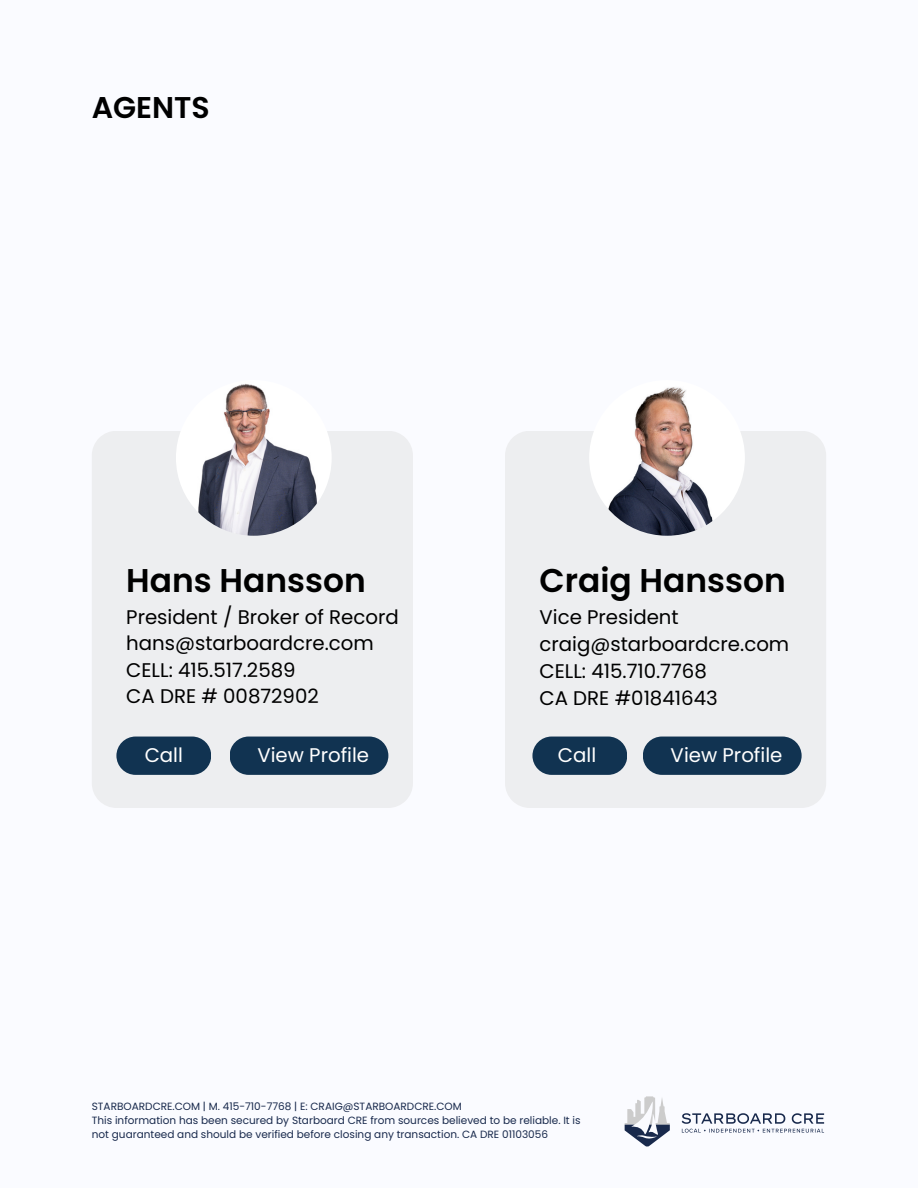
<style>
.page{position:relative;width:918px;height:1188px;background:#fafbff}
.page>*{position:absolute;margin:0;border:0;box-sizing:border-box;transform-origin:0 0}
.t1{font:600 32.85px "Poppins";color:#000}
.t2{font:600 30px "Poppins";color:#000}
.t3{font:19.8px/27.2px "Poppins";color:#000}
.t4{font:19.8px "Poppins";color:#fff}
.t5{font:10.5px/14px "Poppins";color:#18294c}
</style>
<div class="page">
<svg style="left:625px;top:1096px;width:45px;height:51px"></svg>
<svg style="left:682px;top:1113px;width:142px;height:20px"></svg>
<div style="left:505px;top:431px;width:321px;height:377px;background:#edeef0"></div>
<img style="left:589px;top:380px;width:156px;height:156px;border-radius:50%">
<div style="left:532px;top:737px;width:95px;height:38px;background:#113351;border-radius:19px"></div>
<div style="left:643px;top:737px;width:159px;height:38px;background:#113351;border-radius:19px"></div>
<div style="left:92px;top:431px;width:321px;height:377px;background:#edeef0"></div>
<img style="left:176px;top:380px;width:156px;height:156px;border-radius:50%">
<div style="left:116px;top:737px;width:95px;height:38px;background:#113351;border-radius:19px"></div>
<div style="left:230px;top:737px;width:158px;height:38px;background:#113351;border-radius:19px"></div>
<h1 class="t2" style="left:92px;top:87px;width:120px">AGENTS</h1>
<h2 class="t1" style="left:126px;top:557px;width:241px">Hans Hansson</h2>
<h2 class="t3" style="left:126px;top:604px;width:274px;line-height:26.5px">President / Broker of Record hans@starboardcre.com<br>CELL: 415.517.2589<br>CA DRE # 00872902</h2>
<p class="t4" style="left:145px;top:741px;width:40px">Call</p>
<p class="t4" style="left:257px;top:741px;width:113px">View Profile</p>
<h2 class="t1" style="left:540px;top:557px;width:248px">Craig Hansson</h2>
<h2 class="t3" style="left:540px;top:603px;width:251px">Vice President craig@starboardcre.com<br>CELL: 415.710.7768<br>CA DRE #01841643</h2>
<h2 class="t4" style="left:558px;top:741px;width:40px">Call</h2>
<p class="t4" style="left:671px;top:741px;width:113px">View Profile</p>
<p class="t5" style="left:92px;top:1099px;width:372px">STARBOARDCRE.COM | M. 415-710-7768 | E: CRAIG@STARBOARDCRE.COM</p>
<h2 class="t5" style="left:92px;top:1113px;width:490px">This information has been secured by Starboard CRE from sources believed to be reliable. It is not guaranteed and should be verified before closing any transaction. CA DRE 01103056</h2>
</div>
